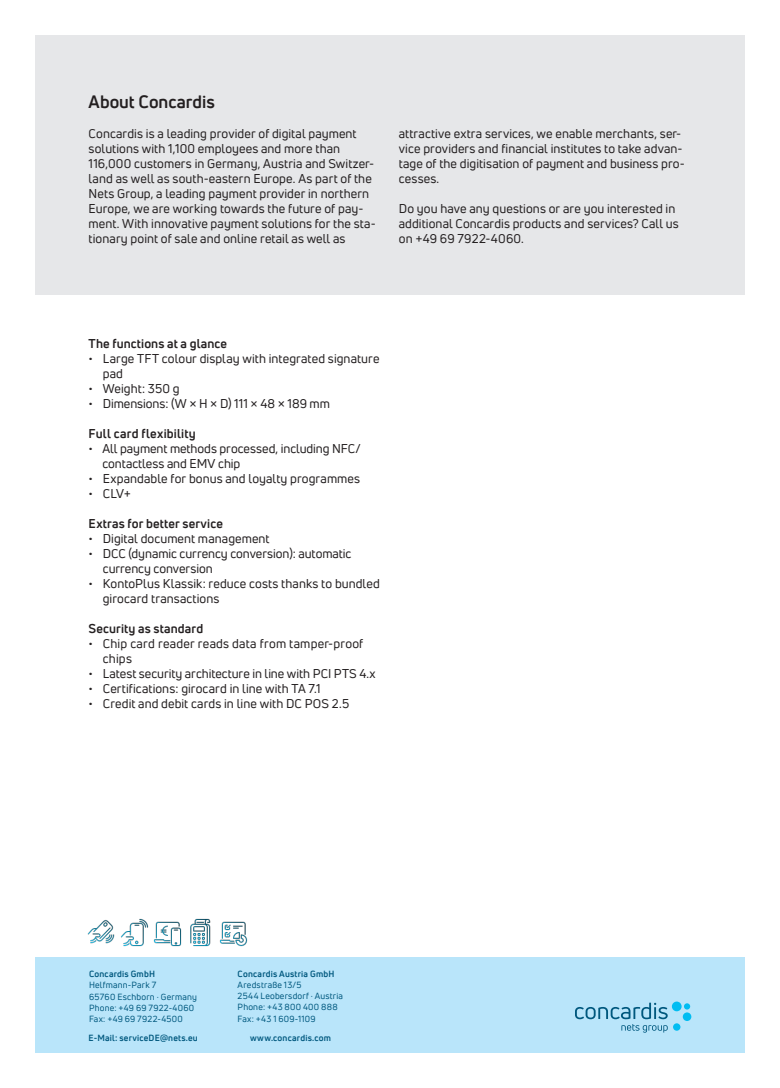
<style>
.page{position:relative;width:780px;height:1088px;background:#fff}
.page>*{position:absolute;margin:0;border:0;box-sizing:border-box;transform-origin:0 0}
.t1{font:700 17.5px "Uni Neue";color:#231f20}
.t2{font:12.5px/15px "Uni Neue";letter-spacing:.005em;color:#231f20}
.t3{font:700 12.5px "Uni Neue";letter-spacing:.01em;color:#231f20}
.t4{font:8.75px/11.2px "Uni Neue";letter-spacing:.025em;color:#00587e}
.t5{font:700 8.75px "Uni Neue";letter-spacing:.02em;color:#00587e}
</style>
<div class="page">
<div style="left:35px;top:35px;width:709px;height:260px;background:#e6e7e9"></div>
<div style="left:35px;top:957px;width:709px;height:95px;background:#b9e5fa"></div>
<div style="left:671px;top:1001px;width:10px;height:10px;background:#01bdf2;border-radius:50%"></div>
<svg style="left:684px;top:1003px;width:6px;height:6px"></svg>
<div style="left:682px;top:1012px;width:9px;height:9px;background:#01bdf2;border-radius:50%"></div>
<div style="left:673px;top:1023px;width:7px;height:8px;background:#01bdf2;border-radius:50%"></div>
<svg style="left:575px;top:1002px;width:92px;height:30px"></svg>
<img style="left:121px;top:919px;width:28px;height:28px">
<img style="left:153px;top:921px;width:29px;height:26px">
<img style="left:190px;top:919px;width:21px;height:28px">
<img style="left:219px;top:921px;width:29px;height:26px">
<img style="left:87px;top:920px;width:28px;height:24px">
<h1 class="t1" style="left:89px;top:90px;width:128px">About Concardis</h1>
<p class="t2" style="left:89px;top:126px;width:288px">Concardis is a leading provider of digital payment solutions with 1,100 employees and more than 116,000 customers in Germany, Austria and Switzer&shy;land as well as south-eastern Europe. As part of the Nets Group, a leading payment provider in northern Europe, we are working towards the future of pay&shy;ment. With innovative payment solutions for the sta&shy;tionary point of sale and online retail as well as</p>
<p class="t2" style="left:399px;top:126px;width:287px">attractive extra services, we enable merchants, ser&shy;vice providers and financial institutes to take advan&shy;tage of the digitisation of payment and business pro&shy;cesses.</p>
<p class="t2" style="left:399px;top:201px;width:281px">Do you have any questions or are you interested in additional Concardis products and services? Call us on +49 69 7922-4060.</p>
<p class="t3" style="left:89px;top:335px;width:140px">The functions at a glance</p>
<p class="t2" style="left:103px;top:351px;width:278px;text-indent:-14px">• Large TFT colour display with integrated signature pad</p>
<p class="t2" style="left:89px;top:381px;width:93px">• Weight: 350 g</p>
<p class="t2" style="left:89px;top:396px;width:243px">• Dimensions: (W × H × D) 111 × 48 × 189 mm</p>
<p class="t3" style="left:89px;top:425px;width:109px">Full card flexibility</p>
<p class="t2" style="left:102px;top:441px;width:260px;text-indent:-14px">• All payment methods processed, including NFC/ contactless and EMV chip</p>
<p class="t2" style="left:89px;top:471px;width:273px">• Expandable for bonus and loyalty programmes</p>
<p class="t2" style="left:89px;top:486px;width:44px">• CLV+</p>
<p class="t3" style="left:89px;top:515px;width:136px">Extras for better service</p>
<p class="t2" style="left:89px;top:531px;width:182px">• Digital document management</p>
<p class="t2" style="left:103px;top:546px;width:250px;text-indent:-14px">• DCC (dynamic currency conversion): automatic currency conversion</p>
<p class="t2" style="left:103px;top:576px;width:278px;text-indent:-14px">• KontoPlus Klassik: reduce costs thanks to bundled girocard transactions</p>
<p class="t3" style="left:89px;top:620px;width:116px">Security as standard</p>
<p class="t2" style="left:103px;top:636px;width:262px;text-indent:-14px">• Chip card reader reads data from tamper-proof chips</p>
<p class="t2" style="left:89px;top:666px;width:288px">• Latest security architecture in line with PCI PTS 4.x</p>
<p class="t2" style="left:89px;top:681px;width:233px">• Certifications: girocard in line with TA 7.1</p>
<p class="t2" style="left:89px;top:696px;width:262px">• Credit and debit cards in line with DC POS 2.5</p>
<p class="t5" style="left:89px;top:968px;width:67px">Concardis GmbH</p>
<p class="t4" style="left:89px;top:979px;width:109px">Helfmann-Park 7<br>65760 Eschborn · Germany<br>Phone: +49 69 7922-4060<br>Fax: +49 69 7922-4500</p>
<p class="t5" style="left:237px;top:968px;width:98px">Concardis Austria GmbH</p>
<p class="t4" style="left:237px;top:979px;width:107px">Aredstraße 13/5<br>2544 Leobersdorf · Austria<br>Phone: +43 800 400 888<br>Fax: +43 1 609-1109</p>
<p class="t5" style="left:89px;top:1032px;width:111px">E-Mail: serviceDE@nets.eu</p>
<p class="t5" style="left:250px;top:1032px;width:82px">www.concardis.com</p>
</div>
